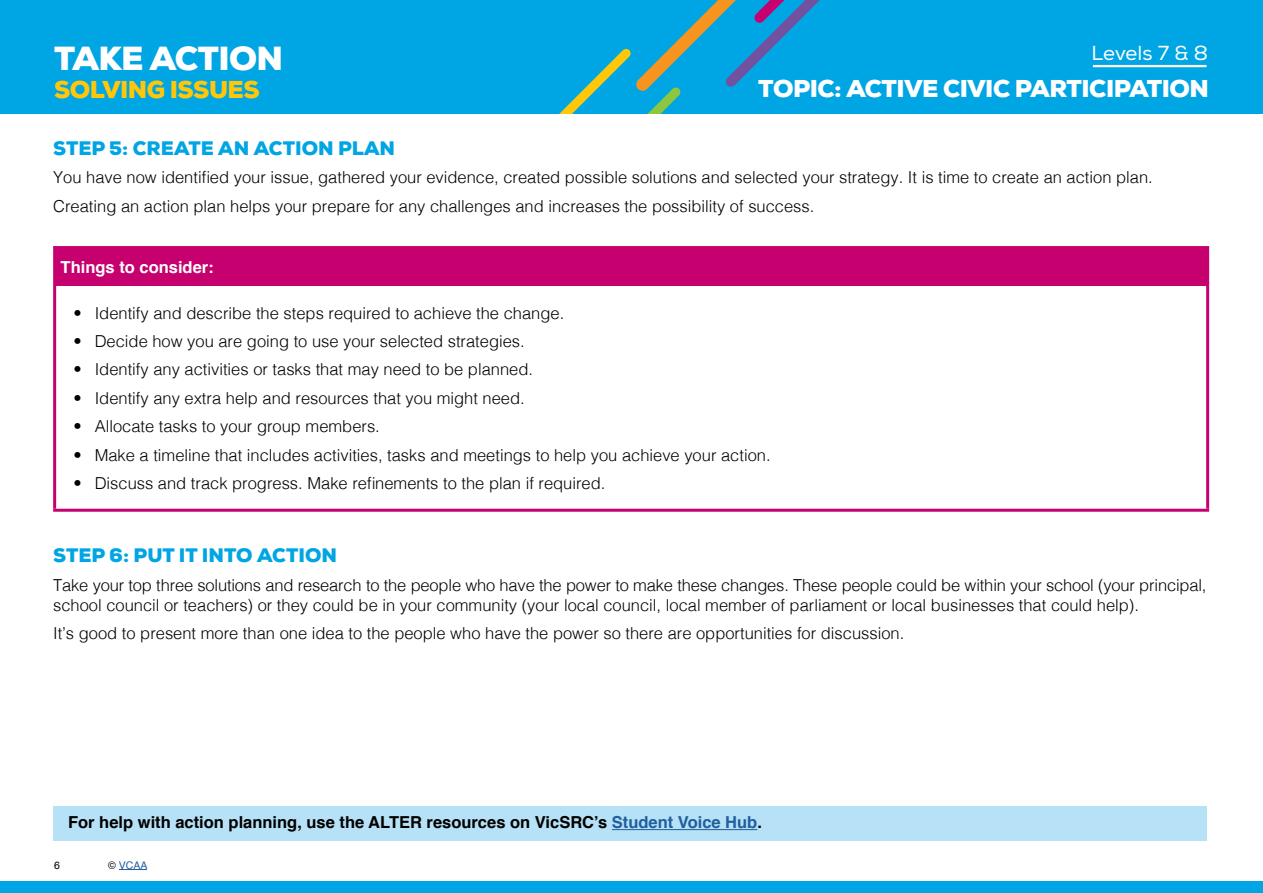
<style>
.page{position:relative;width:1263px;height:893px;background:#fff}
.page>*{position:absolute;margin:0;border:0;box-sizing:border-box;transform-origin:0 0}
.t1{font:900 33.3px "Nexa";letter-spacing:-.02em;color:#fff}
.t2{font:900 24.3px "Nexa";letter-spacing:-.02em;color:#fff}
.t3{font:900 24.3px "Nexa";letter-spacing:-.02em;color:#ffc709}
.t4{font:20.25px "Nexa";letter-spacing:-.01em;color:#fff}
.t5{font:900 19.5px "Nexa";color:#00a5e3}
.t6{font:300 16.5px/28.3px "Helvetica";color:#000}
.t7{font:700 16.5px "Helvetica";color:#000}
.t8{font:700 16.5px "Helvetica";color:#fff}
.t9{font:10.5px "Helvetica";color:#215e9e}
.t10{font:10.5px "Helvetica";color:#000}
.s1{color:#215e9e}
.s2{color:#000}
</style>
<div class="page">
<svg style="left:119px;top:869px;width:28px;height:1px"></svg>
<div style="left:55px;top:248px;width:1153px;height:38px;background:#c6006f"></div>
<hr style="left:53px;top:246px;width:1156px;height:3px;background:#c6006f">
<hr style="left:53px;top:249px;width:3px;height:37px;background:#c6006f">
<hr style="left:1206px;top:249px;width:3px;height:37px;background:#c6006f">
<hr style="left:53px;top:286px;width:3px;height:223px;background:#c6006f">
<hr style="left:1206px;top:286px;width:3px;height:223px;background:#c6006f">
<hr style="left:53px;top:509px;width:1156px;height:3px;background:#c6006f">
<div style="left:0;top:881px;width:1263px;height:12px;background:#00a5e3"></div>
<div style="left:0;top:0;width:1263px;height:113px;background:#00a5e3"></div>
<hr style="left:1093px;top:65px;width:113px;height:2px;background:#fff">
<svg style="left:560px;top:0;width:260px;height:113px"></svg>
<div style="left:53px;top:806px;width:1153px;height:35px;background:#b6e1f6"></div>
<hr style="left:612px;top:829px;width:145px;height:1px;background:#215e9e">
<h1 class="t1" style="left:54px;top:37px;width:231px">TAKE ACTION</h1>
<h2 class="t3" style="left:54px;top:74px;width:207px">SOLVING ISSUES</h2>
<p class="t4" style="left:1091px;top:40px;width:118px">Levels 7 &amp; 8</p>
<h2 class="t2" style="left:758px;top:73px;width:452px">TOPIC: ACTIVE CIVIC PARTICIPATION</h2>
<p class="t5" style="left:53px;top:136px;width:344px">STEP 5: CREATE AN ACTION PLAN</p>
<p class="t6" style="left:53px;top:162px;width:1101px">You have now identified your issue, gathered your evidence, created possible solutions and selected your strategy. It is time to create an action plan.<br>Creating an action plan helps your prepare for any challenges and increases the possibility of success.</p>
<p class="t8" style="left:61px;top:254px;width:155px">Things to consider:</p>
<p class="t6" style="left:73px;top:298px;width:492px">• Identify and describe the steps required to achieve the change.</p>
<p class="t6" style="left:73px;top:326px;width:453px">• Decide how you are going to use your selected strategies.</p>
<p class="t6" style="left:73px;top:354px;width:461px">• Identify any activities or tasks that may need to be planned.</p>
<p class="t6" style="left:73px;top:383px;width:453px">• Identify any extra help and resources that you might need.</p>
<p class="t6" style="left:73px;top:411px;width:308px">• Allocate tasks to your group members.</p>
<p class="t6" style="left:73px;top:439px;width:699px">• Make a timeline that includes activities, tasks and meetings to help you achieve your action.</p>
<p class="t6" style="left:73px;top:468px;width:533px">• Discuss and track progress. Make refinements to the plan if required.</p>
<p class="t5" style="left:53px;top:543px;width:285px">STEP 6: PUT IT INTO ACTION</p>
<p class="t6" style="left:53px;top:574px;width:1155px;line-height:19.8px">Take your top three solutions and research to the people who have the power to make these changes. These people could be within your school (your principal, school council or teachers) or they could be in your community (your local council, local member of parliament or local businesses that could help).</p>
<p class="t6" style="left:53px;top:618px;width:853px">It’s good to present more than one idea to the people who have the power so there are opportunities for discussion.</p>
<p class="t7" style="left:68px;top:809px;width:695px">For help with action planning, use the ALTER resources on VicSRC’s <span class="s1">Student Voice Hub</span>.</p>
<p class="t10" style="left:54px;top:857px;width:7px">6</p>
<p class="t9" style="left:108px;top:857px;width:41px"><span class="s2">©</span> VCAA</p>
</div>
